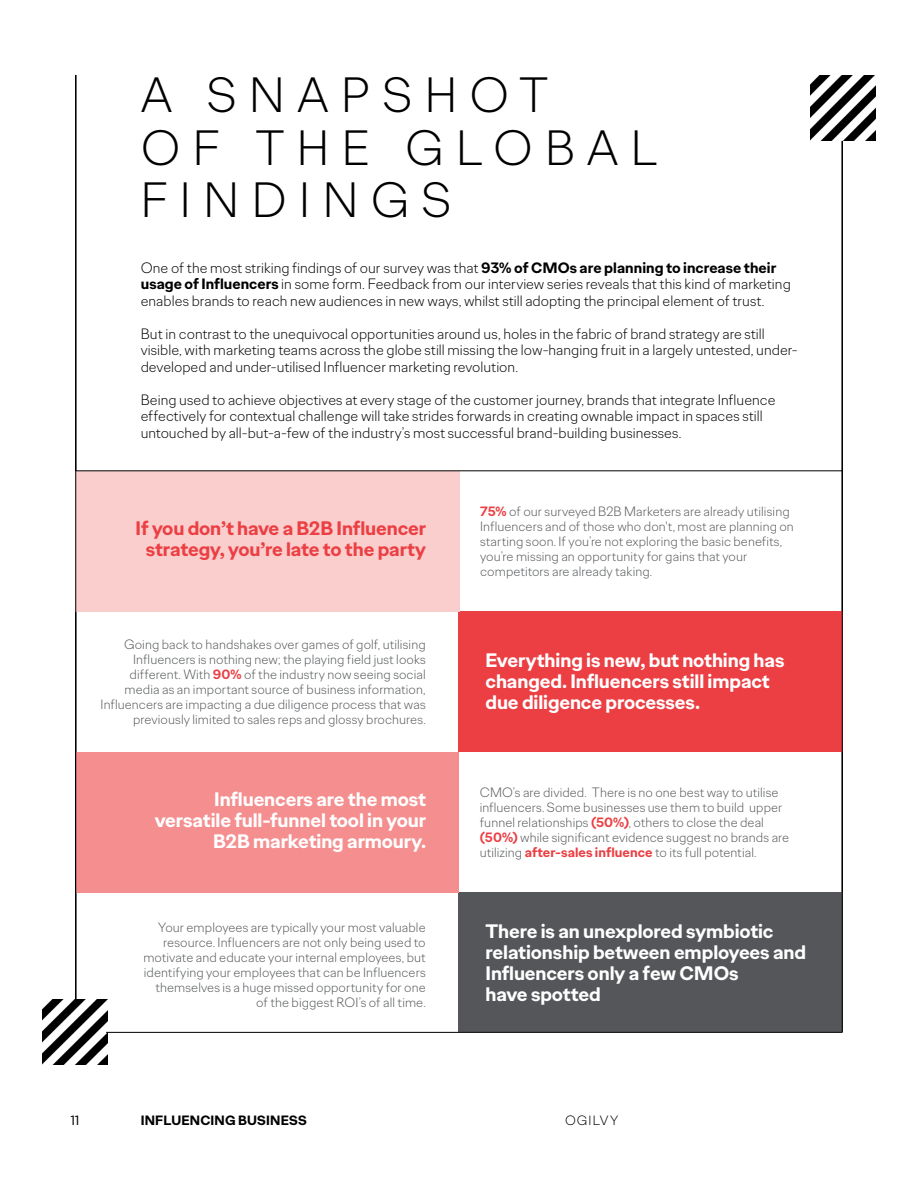
<style>
.page{position:relative;width:918px;height:1188px;background:#fff}
.page>*{position:absolute;margin:0;border:0;box-sizing:border-box;transform-origin:0 0}
.t1{font:300 49.5px/52.5px "Ogilvy Sans";letter-spacing:.25em;color:#000}
.t2{font:700 19.5px/21px "Ogilvy Sans";letter-spacing:-.005em;color:#fff}
.t3{font:700 19.5px/21px "Ogilvy Sans";letter-spacing:-.005em;color:#eb3f43;text-align:center}
.t4{font:300 15px/16.5px "Ogilvy Sans";color:#000}
.t5{font:300 13.5px/15px "Ogilvy Sans";letter-spacing:.005em;color:#545659}
.t6{font:700 13.5px "Ogilvy Sans";letter-spacing:.015em;color:#000}
.t7{font:300 13.5px "Ogilvy Sans";letter-spacing:.085em;color:#000}
.t8{font:13.5px "Ogilvy Sans";color:#000}
.s1{font-weight:700}
.s2{font-weight:700;color:#eb3f43}
</style>
<div class="page">
<svg style="left:810px;top:75px;width:66px;height:66px"></svg>
<svg style="left:42px;top:999px;width:66px;height:66px"></svg>
<div style="left:458px;top:612px;width:385px;height:140px;background:#eb3f43"></div>
<div style="left:458px;top:892px;width:385px;height:140px;background:#545659"></div>
<div style="left:75px;top:471px;width:385px;height:141px;background:#fbcece"></div>
<div style="left:76px;top:752px;width:382px;height:140px;background:#f58e8f"></div>
<hr style="left:106px;top:1032px;width:737px;height:1px;background:#000">
<hr style="left:75px;top:470px;width:768px;height:1px;background:#000">
<hr style="left:842px;top:141px;width:1px;height:891px;background:#000">
<hr style="left:75px;top:75px;width:1px;height:924px;background:#000">
<p class="t1" style="left:141px;top:68px;width:520px">A SNAPSHOT<br>OF THE GLOBAL<br>FINDINGS</p>
<p class="t4" style="left:141px;top:259px;width:652px">One of the most striking findings of our survey was that <span class="s1">93% of CMOs are planning to increase their usage of Influencers</span> in some form. Feedback from our interview series reveals that this kind of marketing enables brands to reach new audiences in new ways, whilst still adopting the principal element of trust.</p>
<p class="t4" style="left:141px;top:325px;width:659px">But in contrast to the unequivocal opportunities around us, holes in the fabric of brand strategy are still visible, with marketing teams across the globe still missing the low-hanging fruit in a largely untested, under&shy;developed and under-utilised Influencer marketing revolution.</p>
<p class="t4" style="left:141px;top:391px;width:636px">Being used to achieve objectives at every stage of the customer journey, brands that integrate Influence effectively for contextual challenge will take strides forwards in creating ownable impact in spaces still untouched by all-but-a-few of the industry’s most successful brand-building businesses.</p>
<p class="t3" style="left:136px;top:518px;width:292px">If you don’t have a B2B Influencer strategy, you’re late to the party</p>
<p class="t5" style="left:101px;top:637px;width:327px;text-align:right">Going back to handshakes over games of golf, utilising Influencers is nothing new; the playing field just looks different. With <span class="s2">90%</span> of the industry now seeing social media as an important source of business information, Influencers are impacting a due diligence process that was previously limited to sales reps and glossy brochures.</p>
<p class="t2" style="left:155px;top:789px;width:273px;text-align:right">Influencers are the most versatile full-funnel tool in your<br>B2B marketing armoury.</p>
<p class="t5" style="left:143px;top:919px;width:284px;text-align:right">Your employees are typically your most valuable resource. Influencers are not only being used to motivate and educate your internal employees, but identifying your employees that can be Influencers themselves is a huge missed opportunity for one of the biggest ROI’s of all time.</p>
<p class="t5" style="left:480px;top:504px;width:315px"><span class="s2">75%</span> of our surveyed B2B Marketers are already utilising Influencers and of those who don't, most are planning on starting soon. If you’re not exploring the basic benefits, you’re missing an opportunity for gains that your competitors are already taking.</p>
<p class="t2" style="left:486px;top:650px;width:301px">Everything is new, but nothing has changed. Influencers still impact due diligence processes.</p>
<p class="t5" style="left:480px;top:785px;width:311px">CMO’s are divided. There is no one best way to utilise influencers. Some businesses use them to build upper funnel relationships <span class="s2">(50%)</span>, others to close the deal <span class="s2">(50%)</span> while significant evidence suggest no brands are utilizing <span class="s2">after-sales influence</span> to its full potential.</p>
<p class="t2" style="left:486px;top:921px;width:322px">There is an unexplored symbiotic relationship between employees and<br>Influencers only a few CMOs<br>have spotted</p>
<p class="t8" style="left:71px;top:1111px;width:10px">11</p>
<p class="t6" style="left:141px;top:1111px;width:168px">INFLUENCING BUSINESS</p>
<p class="t7" style="left:565px;top:1111px;width:55px">OGILVY</p>
</div>
